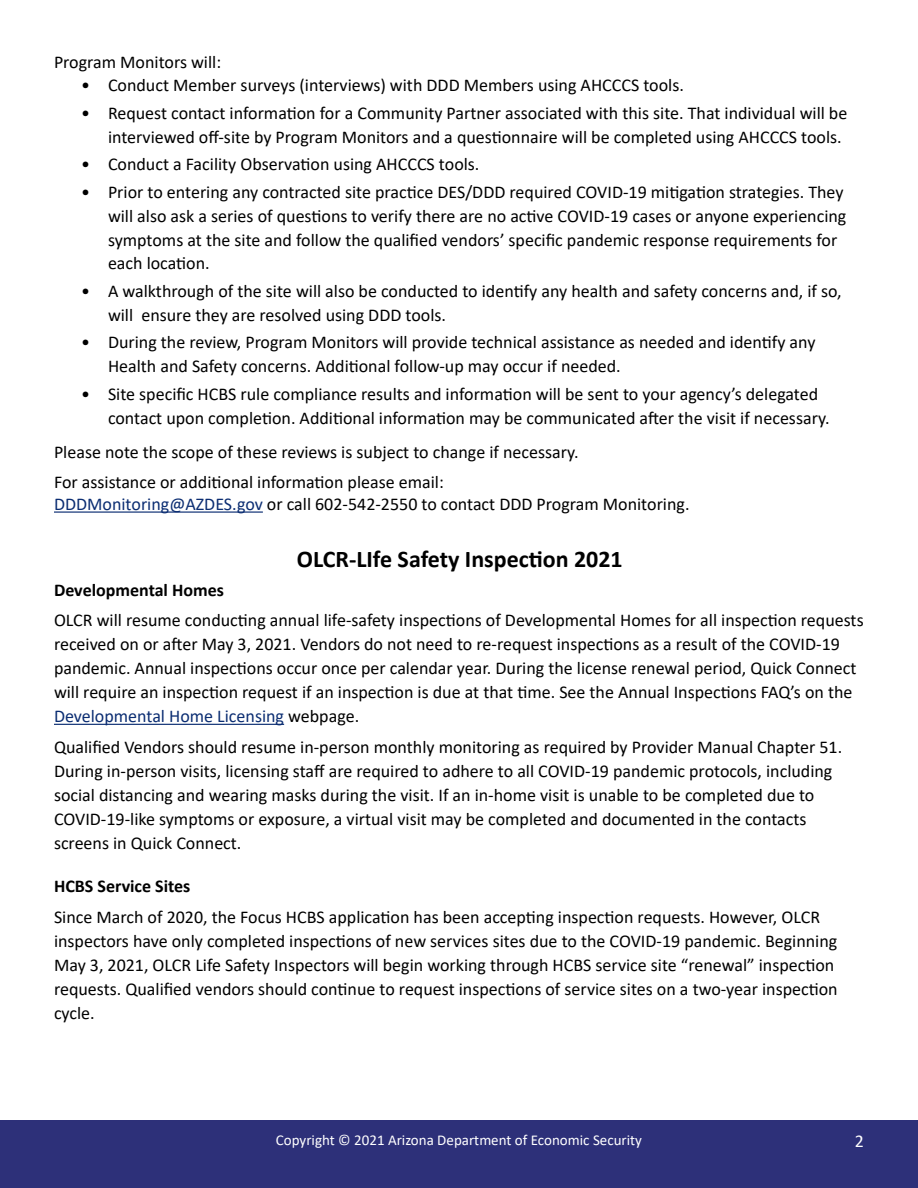
<style>
.page{position:relative;width:918px;height:1188px;background:#fff}
.page>*{position:absolute;margin:0;border:0;box-sizing:border-box;transform-origin:0 0}
.t1{font:700 24px "Calibri";color:#000}
.t2{font:18px/24px "Calibri";color:#000}
.t3{font:700 18px "Calibri";color:#000}
.t4{font:18px "Calibri";color:#fff}
.t5{font:15px "Calibri";color:#fff}
.s1{color:#0b2d72}
</style>
<div class="page">
<div style="left:0;top:1120px;width:918px;height:68px;background:#2d3079"></div>
<hr style="left:54px;top:511px;width:209px;height:2px;background:#0b2d72">
<hr style="left:54px;top:724px;width:230px;height:1px;background:#0b2d72">
<p class="t2" style="left:54px;top:49px;width:169px">Program Monitors will:</p>
<p class="t2" style="left:81px;top:73px;width:604px">• Conduct Member surveys (interviews) with DDD Members using AHCCCS tools.</p>
<p class="t2" style="left:108px;top:100px;width:741px;text-indent:-27px">• Request contact information for a Community Partner associated with this site. That individual will be interviewed off-site by Program Monitors and a questionnaire will be completed using AHCCCS tools.</p>
<p class="t2" style="left:81px;top:152px;width:400px">• Conduct a Facility Observation using AHCCCS tools.</p>
<p class="t2" style="left:108px;top:179px;width:740px;text-indent:-27px">• Prior to entering any contracted site practice DES/DDD required COVID-19 mitigation strategies. They will also ask a series of questions to verify there are no active COVID-19 cases or anyone experiencing symptoms at the site and follow the qualified vendors’ specific pandemic response requirements for each location.</p>
<p class="t2" style="left:108px;top:278px;width:735px;text-indent:-27px">• A walkthrough of the site will also be conducted to identify any health and safety concerns and, if so, will ensure they are resolved using DDD tools.</p>
<p class="t2" style="left:108px;top:330px;width:709px;text-indent:-27px">• During the review, Program Monitors will provide technical assistance as needed and identify any<br>Health and Safety concerns. Additional follow-up may occur if needed.</p>
<p class="t2" style="left:108px;top:381px;width:723px;text-indent:-27px">• Site specific HCBS rule compliance results and information will be sent to your agency’s delegated contact upon completion. Additional information may be communicated after the visit if necessary.</p>
<p class="t2" style="left:54px;top:436px;width:526px;line-height:30.8px">Please note the scope of these reviews is subject to change if necessary.<br>For assistance or additional information please email:</p>
<p class="t2" style="left:54px;top:492px;width:637px"><span class="s1">DDDMonitoring@AZDES.gov</span> or call 602-542-2550 to contact DDD Program Monitoring.</p>
<h1 class="t1" style="left:297px;top:542px;width:327px">OLCR-LIfe Safety Inspection 2021</h1>
<p class="t3" style="left:54px;top:577px;width:172px">Developmental Homes</p>
<p class="t2" style="left:54px;top:608px;width:811px">OLCR will resume conducting annual life-safety inspections of Developmental Homes for all inspection requests received on or after May 3, 2021. Vendors do not need to re-request inspections as a result of the COVID-19 pandemic. Annual inspections occur once per calendar year. During the license renewal period, Quick Connect will require an inspection request if an inspection is due at that time. See the Annual Inspections FAQ’s on the <span class="s1">Developmental Home Licensing</span> webpage.</p>
<p class="t2" style="left:54px;top:735px;width:790px">Qualified Vendors should resume in-person monthly monitoring as required by Provider Manual Chapter 51.<br>During in-person visits, licensing staff are required to adhere to all COVID-19 pandemic protocols, including social distancing and wearing masks during the visit. If an in-home visit is unable to be completed due to COVID-19-like symptoms or exposure, a virtual visit may be completed and documented in the contacts screens in Quick Connect.</p>
<p class="t3" style="left:54px;top:873px;width:138px">HCBS Service Sites</p>
<p class="t2" style="left:54px;top:904px;width:785px">Since March of 2020, the Focus HCBS application has been accepting inspection requests. However, OLCR inspectors have only completed inspections of new services sites due to the COVID-19 pandemic. Beginning May 3, 2021, OLCR Life Safety Inspectors will begin working through HCBS service site “renewal” inspection requests. Qualified vendors should continue to request inspections of service sites on a two-year inspection cycle.</p>
<p class="t5" style="left:276px;top:1130px;width:368px">Copyright © 2021 Arizona Department of Economic Security</p>
<p class="t4" style="left:855px;top:1129px;width:11px">2</p>
</div>
